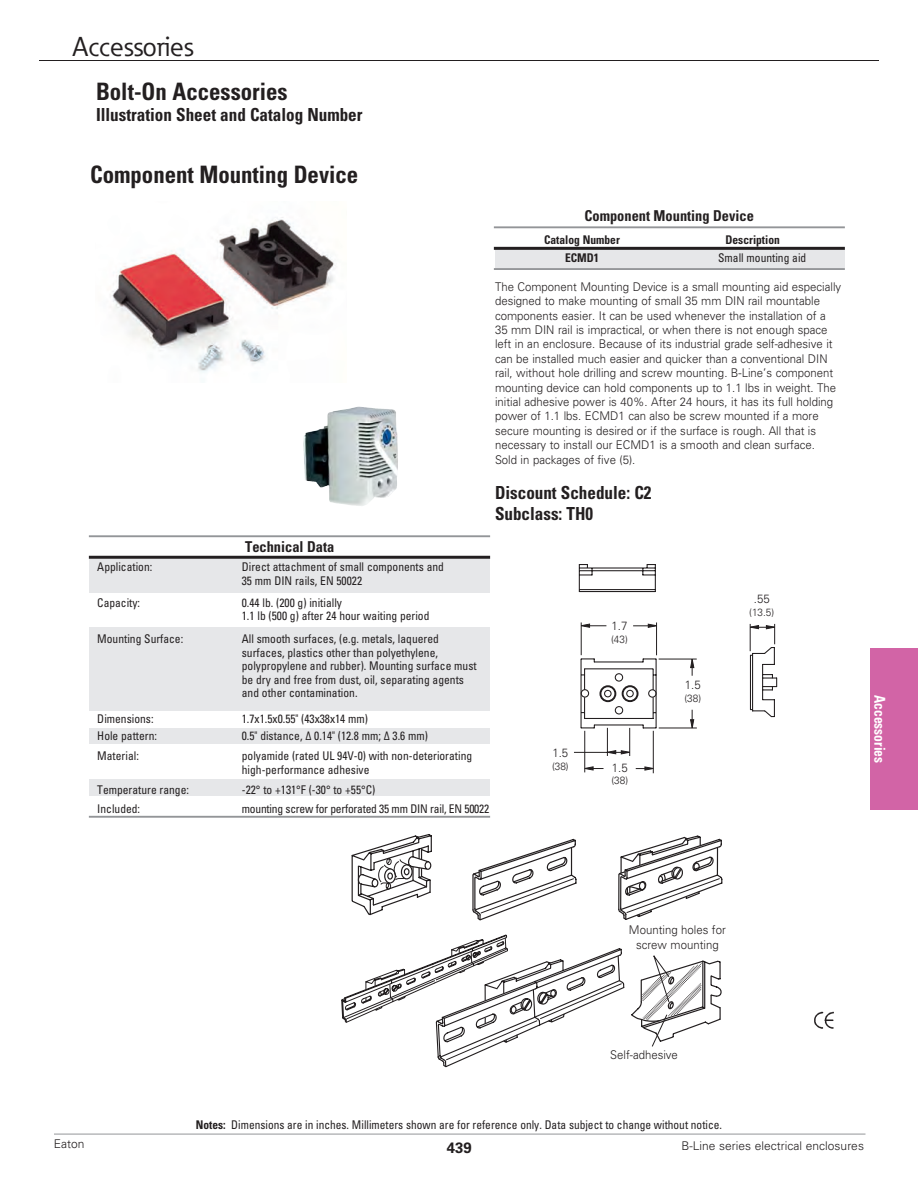
<style>
.page{position:relative;width:918px;height:1188px;background:#fff}
.page>*{position:absolute;margin:0;border:0;box-sizing:border-box;transform-origin:0 0}
.t1{font:27px "Eaton";color:#231f20}
.t2{font:700 condensed 24px "Univers LT Std";color:#231f20;scale:.95 1}
.t3{font:700 condensed 18px "Univers LT Std";color:#231f20;scale:.95 1}
.t4{font:700 condensed 15px "Univers LT Std";color:#231f20;scale:.96 1}
.t5{font:700 condensed 15px "Univers LT Std";color:#fff;scale:.9 1}
.t6{font:700 15px "Univers LT Std";color:#231f20}
.t7{font:300 12px/14.4px "Univers LT Std";color:#231f20;scale:.95 1}
.t8{font:condensed 12px/13.5px "Univers LT Std";color:#231f20;scale:.96 1}
.t9{font:condensed 12px "Univers LT Std";color:#231f20;scale:.95 1}
.t10{font:condensed 12px "Univers LT Std";letter-spacing:-.02em;color:#231f20;scale:.96 1}
.t11{font:300 12px "Univers LT Std";color:#231f20}
.t12{font:700 condensed 12px "Univers LT Std";color:#231f20;scale:.96 1}
.t13{font:300 10.5px "Univers LT Std";color:#231f20;scale:.95 1}
.s1{font-weight:700}
</style>
<div class="page">
<hr style="left:39px;top:60px;width:840px;height:1px;background:#231f20">
<hr style="left:54px;top:1134px;width:811px;height:1px;background:#939598">
<div style="left:871px;top:648px;width:47px;height:162px;background:#d264a6"></div>
<div style="left:495px;top:249px;width:349px;height:19px;background:#e6e7e9"></div>
<div style="left:89px;top:559px;width:401px;height:33px;background:#e6e7e9"></div>
<div style="left:90px;top:628px;width:400px;height:83px;background:#e6e7e9"></div>
<div style="left:90px;top:779px;width:400px;height:17px;background:#e6e7e9"></div>
<div style="left:90px;top:729px;width:400px;height:15px;background:#e6e7e9"></div>
<hr style="left:494px;top:247px;width:351px;height:3px;background:#231f20">
<hr style="left:494px;top:226px;width:351px;height:2px;background:#939598">
<img style="left:303px;top:407px;width:95px;height:99px">
<img style="left:112px;top:217px;width:222px;height:156px">
<hr style="left:584px;top:731px;width:1px;height:41px;background:#231f20">
<hr style="left:653px;top:731px;width:1px;height:42px;background:#231f20">
<svg style="left:636px;top:766px;width:18px;height:5px"></svg>
<svg style="left:584px;top:766px;width:20px;height:5px"></svg>
<hr style="left:574px;top:752px;width:54px;height:1px;background:#231f20">
<svg style="left:578px;top:564px;width:200px;height:192px"></svg>
<div style="left:670px;top:679px;width:45px;height:29px;background:#fff"></div>
<div style="left:607px;top:620px;width:25px;height:29px;background:#fff"></div>
<hr style="left:89px;top:556px;width:401px;height:3px;background:#231f20">
<hr style="left:494px;top:268px;width:351px;height:2px;background:#939598">
<hr style="left:89px;top:535px;width:401px;height:2px;background:#939598">
<hr style="left:89px;top:816px;width:401px;height:2px;background:#939598">
<svg style="left:341px;top:834px;width:382px;height:234px"></svg>
<div style="left:627px;top:924px;width:101px;height:30px;background:#fff"></div>
<div style="left:593px;top:1049px;width:102px;height:30px;background:#fff"></div>
<img style="left:814px;top:1011px;width:20px;height:18px">
<h1 class="t1" style="left:73px;top:30px;width:122px">Accessories</h1>
<p class="t2" style="left:96px;top:77px;width:203px">Bolt-On Accessories</p>
<p class="t3" style="left:96px;top:103px;width:282px">Illustration Sheet and Catalog Number</p>
<p class="t2" style="left:90px;top:160px;width:284px">Component Mounting Device</p>
<p class="t4" style="left:245px;top:537px;width:94px">Technical Data</p>
<p class="t4" style="left:584px;top:206px;width:178px">Component Mounting Device</p>
<p class="t12" style="left:544px;top:232px;width:80px">Catalog Number</p>
<p class="t12" style="left:726px;top:232px;width:58px">Description</p>
<p class="t12" style="left:565px;top:251px;width:37px">ECMD1</p>
<p class="t8" style="left:718px;top:251px;width:93px">Small mounting aid</p>
<p class="t7" style="left:495px;top:279px;width:366px">The Component Mounting Device is a small mounting aid especially designed to make mounting of small 35 mm DIN rail mountable components easier. It can be used whenever the installation of a 35 mm DIN rail is impractical, or when there is not enough space left in an enclosure. Because of its industrial grade self-adhesive it can be installed much easier and quicker than a conventional DIN rail, without hole drilling and screw mounting. B-Line’s component mounting device can hold components up to 1.1 lbs in weight. The initial adhesive power is 40%. After 24 hours, it has its full holding power of 1.1 lbs. ECMD1 can also be screw mounted if a more secure mounting is desired or if the surface is rough. All that is necessary to install our ECMD1 is a smooth and clean surface.</p>
<p class="t7" style="left:495px;top:452px;width:149px">Sold in packages of five (5).</p>
<p class="t3" style="left:495px;top:481px;width:166px">Discount Schedule: C2</p>
<p class="t3" style="left:495px;top:503px;width:105px">Subclass: TH0</p>
<p class="t8" style="left:97px;top:560px;width:59px">Application:</p>
<p class="t8" style="left:242px;top:560px;width:212px">Direct attachment of small components and<br>35 mm DIN rails, EN 50022</p>
<p class="t8" style="left:97px;top:595px;width:46px">Capacity:</p>
<p class="t8" style="left:242px;top:595px;width:106px">0.44 lb. (200 g) initially</p>
<p class="t8" style="left:242px;top:609px;width:197px">1.1 lb (500 g) after 24 hour waiting period</p>
<p class="t8" style="left:97px;top:632px;width:91px">Mounting Surface:</p>
<p class="t8" style="left:242px;top:632px;width:246px">All smooth surfaces, (e.g. metals, laquered surfaces, plastics other than polyethylene, polypropylene and rubber). Mounting surface must be dry and free from dust, oil, separating agents and other contamination.</p>
<p class="t8" style="left:97px;top:712px;width:60px">Dimensions:</p>
<p class="t8" style="left:242px;top:712px;width:133px">1.7x1.5x0.55" (43x38x14 mm)</p>
<p class="t8" style="left:97px;top:729px;width:64px">Hole pattern:</p>
<p class="t8" style="left:242px;top:729px;width:195px">0.5" distance, ∆ 0.14" (12.8 mm; ∆ 3.6 mm)</p>
<p class="t8" style="left:97px;top:749px;width:45px">Material:</p>
<p class="t8" style="left:242px;top:749px;width:241px">polyamide (rated UL 94V-0) with non-deteriorating high-performance adhesive</p>
<p class="t8" style="left:97px;top:783px;width:97px">Temperature range:</p>
<p class="t8" style="left:242px;top:783px;width:141px">-22° to +131°F (-30° to +55°C)</p>
<p class="t8" style="left:97px;top:802px;width:46px">Included:</p>
<p class="t10" style="left:242px;top:801px;width:259px">mounting screw for perforated 35 mm DIN rail, EN 50022</p>
<p class="t7" style="left:552px;top:746px;width:18px">1.5</p>
<p class="t13" style="left:552px;top:760px;width:19px">(38)</p>
<p class="t7" style="left:612px;top:619px;width:18px">1.7</p>
<p class="t13" style="left:611px;top:633px;width:19px">(43)</p>
<p class="t7" style="left:612px;top:760px;width:18px">1.5</p>
<p class="t13" style="left:612px;top:774px;width:19px">(38)</p>
<p class="t7" style="left:685px;top:678px;width:18px">1.5</p>
<p class="t13" style="left:684px;top:692px;width:19px">(38)</p>
<p class="t7" style="left:754px;top:592px;width:18px">.55</p>
<p class="t13" style="left:749px;top:606px;width:28px">(13.5)</p>
<p class="t5" style="left:889px;top:695px;width:77px;rotate:90deg">Accessories</p>
<p class="t7" style="left:629px;top:923px;width:104px">Mounting holes for</p>
<p class="t7" style="left:636px;top:937px;width:89px">screw mounting</p>
<p class="t7" style="left:610px;top:1048px;width:73px">Self-adhesive</p>
<p class="t9" style="left:196px;top:1117px;width:554px"><span class="s1">Notes:</span> Dimensions are in inches. Millimeters shown are for reference only. Data subject to change without notice.</p>
<p class="t11" style="left:54px;top:1137px;width:32px">Eaton</p>
<p class="t6" style="left:447px;top:1139px;width:27px">439</p>
<p class="t11" style="left:682px;top:1138px;width:184px">B-Line series electrical enclosures</p>
</div>
